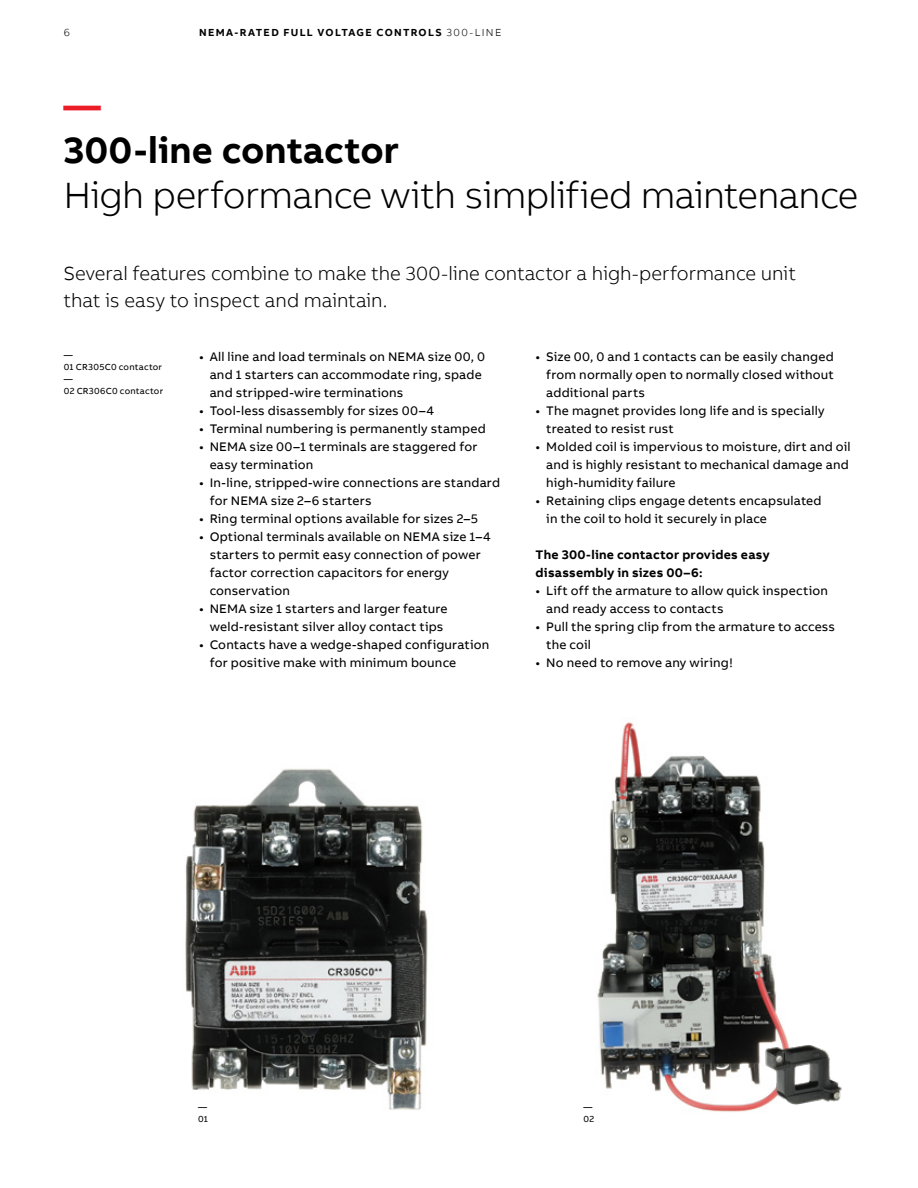
<style>
.page{position:relative;width:918px;height:1188px;background:#fff}
.page>*{position:absolute;margin:0;border:0;box-sizing:border-box;transform-origin:0 0}
.t1{font:300 37.5px "AB Bvoice";letter-spacing:-.02em;color:#000}
.t2{font:700 37.5px "AB Bvoice";color:#000}
.t3{font:700 37.5px "AB Bvoice";color:#ed1c29}
.t4{font:300 19.5px/27px "AB Bvoice";letter-spacing:-.005em;color:#000}
.t5{font:12.75px/18px "AB Bvoice";letter-spacing:.015em;color:#000}
.t6{font:700 12.75px/18px "AB Bvoice";letter-spacing:.02em;color:#000}
.t7{font:700 10.5px "AB Bvoice";letter-spacing:.12em;color:#000}
.t8{font:300 10.5px "AB Bvoice";color:#000}
.t9{font:9px/12px "AB Bvoice";letter-spacing:.025em;color:#000}
.s1{font-weight:300}
</style>
<div class="page">
<img style="left:185px;top:769px;width:243px;height:341px">
<img style="left:597px;top:722px;width:188px;height:390px">
<img style="left:761px;top:1033px;width:81px;height:79px">
<p class="t8" style="left:64px;top:26px;width:8px">6</p>
<p class="t7" style="left:199px;top:25px;width:304px">NEMA-RATED FULL VOLTAGE CONTROLS <span class="s1">300-LINE</span></p>
<h1 class="t3" style="left:64px;top:81px;width:39px">—</h1>
<h1 class="t2" style="left:64px;top:126px;width:337px">300-line contactor</h1>
<h1 class="t1" style="left:64px;top:173px;width:796px">High performance with simplified maintenance</h1>
<h2 class="t4" style="left:64px;top:260px;width:734px">Several features combine to make the 300-line contactor a high-performance unit that is easy to inspect and maintain.</h2>
<p class="t9" style="left:64px;top:349px;width:101px">—<br>01 CR305C0 contactor —<br>02 CR306C0 contactor</p>
<p class="t5" style="left:210px;top:348px;width:277px;text-indent:-11px">• All line and load terminals on NEMA size 00, 0 and 1 starters can accommodate ring, spade and stripped-wire terminations</p>
<p class="t5" style="left:199px;top:402px;width:237px">• Tool-less disassembly for sizes 00–4</p>
<p class="t5" style="left:199px;top:420px;width:288px">• Terminal numbering is permanently stamped</p>
<p class="t5" style="left:210px;top:438px;width:269px;text-indent:-11px">• NEMA size 00–1 terminals are staggered for easy termination</p>
<p class="t5" style="left:210px;top:474px;width:292px;text-indent:-11px">• In-line, stripped-wire connections are standard for NEMA size 2–6 starters</p>
<p class="t5" style="left:199px;top:510px;width:281px">• Ring terminal options available for sizes 2–5</p>
<p class="t5" style="left:210px;top:528px;width:283px;text-indent:-11px">• Optional terminals available on NEMA size 1–4 starters to permit easy connection of power factor correction capacitors for energy conservation</p>
<p class="t5" style="left:199px;top:600px;width:250px;text-align:center">• NEMA size 1 starters and larger feature weld-resistant silver alloy contact tips</p>
<p class="t5" style="left:210px;top:636px;width:281px;text-indent:-11px">• Contacts have a wedge-shaped configuration for positive make with minimum bounce</p>
<p class="t5" style="left:546px;top:348px;width:289px;text-align:justify;text-indent:-11px">• Size 00, 0 and 1 contacts can be easily changed from normally open to normally closed without additional parts</p>
<p class="t5" style="left:546px;top:402px;width:280px;text-indent:-11px">• The magnet provides long life and is specially treated to resist rust</p>
<p class="t5" style="left:546px;top:438px;width:306px;text-indent:-11px">• Molded coil is impervious to moisture, dirt and oil and is highly resistant to mechanical damage and high-humidity failure</p>
<p class="t5" style="left:546px;top:492px;width:277px;text-indent:-11px">• Retaining clips engage detents encapsulated in the coil to hold it securely in place</p>
<p class="t6" style="left:536px;top:546px;width:236px">The 300-line contactor provides easy disassembly in sizes 00–6:</p>
<p class="t5" style="left:546px;top:582px;width:283px;text-indent:-11px">• Lift off the armature to allow quick inspection and ready access to contacts</p>
<p class="t5" style="left:546px;top:618px;width:290px;text-indent:-11px">• Pull the spring clip from the armature to access the coil</p>
<p class="t5" style="left:536px;top:654px;width:199px">• No need to remove any wiring!</p>
<p class="t9" style="left:198px;top:1101px;width:11px">—<br>01</p>
<p class="t9" style="left:584px;top:1101px;width:12px">—<br>02</p>
</div>
